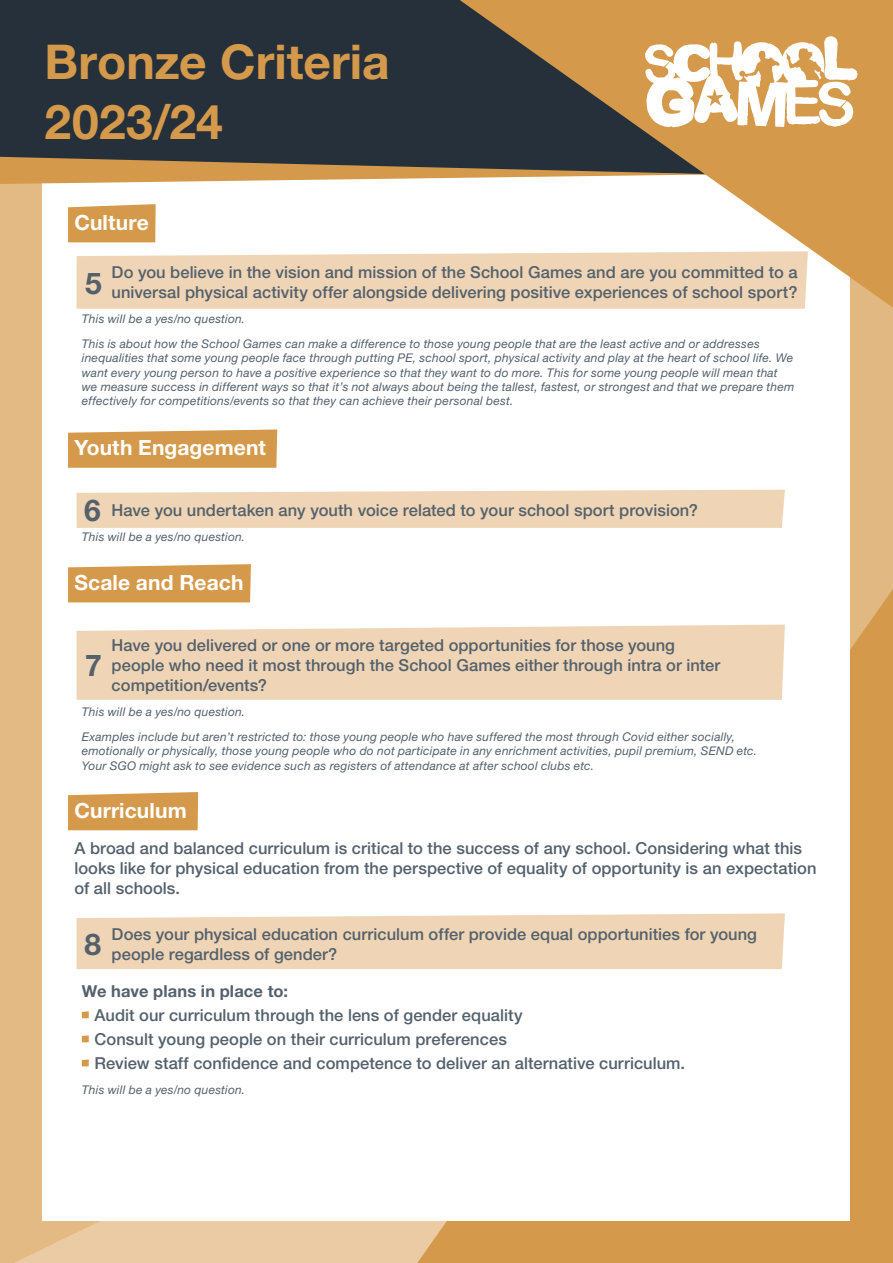
<style>
.page{position:relative;width:893px;height:1263px;background:#fff}
.page>*{position:absolute;margin:0;border:0;box-sizing:border-box;transform-origin:0 0}
.t1{font:700 48px/59.7px "Helvetica Neue LT Pro";color:#d4994a}
.t2{font:700 30px "Helvetica Neue LT Pro";color:#54616c}
.t3{font:700 21px "Helvetica Neue LT Pro";letter-spacing:.005em;color:#fff}
.t4{font:500 16.5px/19.8px "Helvetica Neue LT Pro";letter-spacing:.005em;color:#54616c}
.t5{font:700 16.5px "Helvetica Neue LT Pro";letter-spacing:.01em;color:#54616c}
.t6{font:italic 12px/14.4px "Helvetica Neue LT Pro";letter-spacing:.015em;color:#54616c}
</style>
<div class="page">
<div style="left:0;top:184px;width:42px;height:589px;background:#e3b984"></div>
<div style="left:850px;top:308px;width:43px;height:281px;background:#e2b882"></div>
<svg style="left:14px;top:924px;width:403px;height:339px;background:#e7c599"></svg>
<div style="left:417px;top:589px;width:476px;height:674px;background:#d4994a"></div>
<div style="left:43px;top:43px;width:807px;height:1177px;background:#fff"></div>
<div style="left:0;top:0;width:460px;height:157px;background:#25303b"></div>
<svg style="left:0;top:157px;width:460px;height:27px;background:#b58f5b"></svg>
<svg style="left:460px;top:0;width:433px;height:308px;fill:#d4994a"></svg>
<svg style="left:645px;top:36px;width:212px;height:91px"></svg>
<svg style="left:68px;top:429px;width:209px;height:39px;background:#d69f54"></svg>
<div style="left:68px;top:564px;width:183px;height:38px;background:#d4994a"></div>
<div style="left:68px;top:792px;width:130px;height:38px;background:#d4994a"></div>
<div style="left:77px;top:624px;width:708px;height:76px;background:#efd5b6"></div>
<div style="left:77px;top:490px;width:708px;height:38px;background:#efd5b6"></div>
<div style="left:77px;top:913px;width:708px;height:56px;background:#efd5b6"></div>
<svg style="left:82px;top:1011px;width:7px;height:7px"></svg>
<svg style="left:82px;top:1035px;width:7px;height:7px"></svg>
<svg style="left:82px;top:1059px;width:7px;height:7px"></svg>
<div style="left:68px;top:204px;width:88px;height:38px;background:#d4994a"></div>
<svg style="left:77px;top:251px;width:731px;height:58px;background:#efd7b9"></svg>
<h1 class="t1" style="left:45px;top:31px;width:347px">Bronze Criteria<br>2023/24</h1>
<h3 class="t3" style="left:74px;top:209px;width:76px">Culture</h3>
<h2 class="t2" style="left:85px;top:265px;width:18px">5</h2>
<h3 class="t4" style="left:112px;top:262px;width:687px">Do you believe in the vision and mission of the School Games and are you committed to a universal physical activity offer alongside delivering positive experiences of school sport?</h3>
<p class="t6" style="left:82px;top:306px;width:679px;line-height:25px">This will be a yes/no question.<br>This is about how the School Games can make a difference to those young people that are the least active and or addresses</p>
<p class="t6" style="left:82px;top:350px;width:714px">inequalities that some young people face through putting PE, school sport, physical activity and play at the heart of school life. We want every young person to have a positive experience so that they want to do more. This for some young people will mean that we measure success in different ways so that it’s not always about being the tallest, fastest, or strongest and that we prepare them effectively for competitions/events so that they can achieve their personal best.</p>
<h3 class="t3" style="left:74px;top:434px;width:193px">Youth Engagement</h3>
<h2 class="t2" style="left:84px;top:491px;width:18px">6</h2>
<h3 class="t4" style="left:112px;top:500px;width:588px">Have you undertaken any youth voice related to your school sport provision?</h3>
<p class="t6" style="left:82px;top:530px;width:165px">This will be a yes/no question.</p>
<h3 class="t3" style="left:74px;top:569px;width:171px">Scale and Reach</h3>
<h3 class="t4" style="left:112px;top:635px;width:610px">Have you delivered or one or more targeted opportunities for those young people who need it most through the School Games either through intra or inter competition/events?</h3>
<p class="t6" style="left:82px;top:699px;width:655px;line-height:25px">This will be a yes/no question.<br>Examples include but aren’t restricted to: those young people who have suffered the most through Covid either socially,</p>
<p class="t6" style="left:82px;top:743px;width:677px">emotionally or physically, those young people who do not participate in any enrichment activities, pupil premium, SEND etc.<br>Your SGO might ask to see evidence such as registers of attendance at after school clubs etc.</p>
<h2 class="t2" style="left:85px;top:646px;width:18px">7</h2>
<h3 class="t3" style="left:74px;top:797px;width:114px">Curriculum</h3>
<h3 class="t4" style="left:74px;top:838px;width:744px">A broad and balanced curriculum is critical to the success of any school. Considering what this looks like for physical education from the perspective of equality of opportunity is an expectation of all schools.</h3>
<h2 class="t2" style="left:84px;top:925px;width:18px">8</h2>
<h3 class="t4" style="left:112px;top:924px;width:647px">Does your physical education curriculum offer provide equal opportunities for young people regardless of gender?</h3>
<h3 class="t5" style="left:82px;top:980px;width:208px">We have plans in place to:</h3>
<h3 class="t4" style="left:95px;top:1003px;width:592px;line-height:24px">Audit our curriculum through the lens of gender equality<br>Consult young people on their curriculum preferences<br>Review staff confidence and competence to deliver an alternative curriculum.</h3>
<p class="t6" style="left:82px;top:1082px;width:165px">This will be a yes/no question.</p>
</div>
